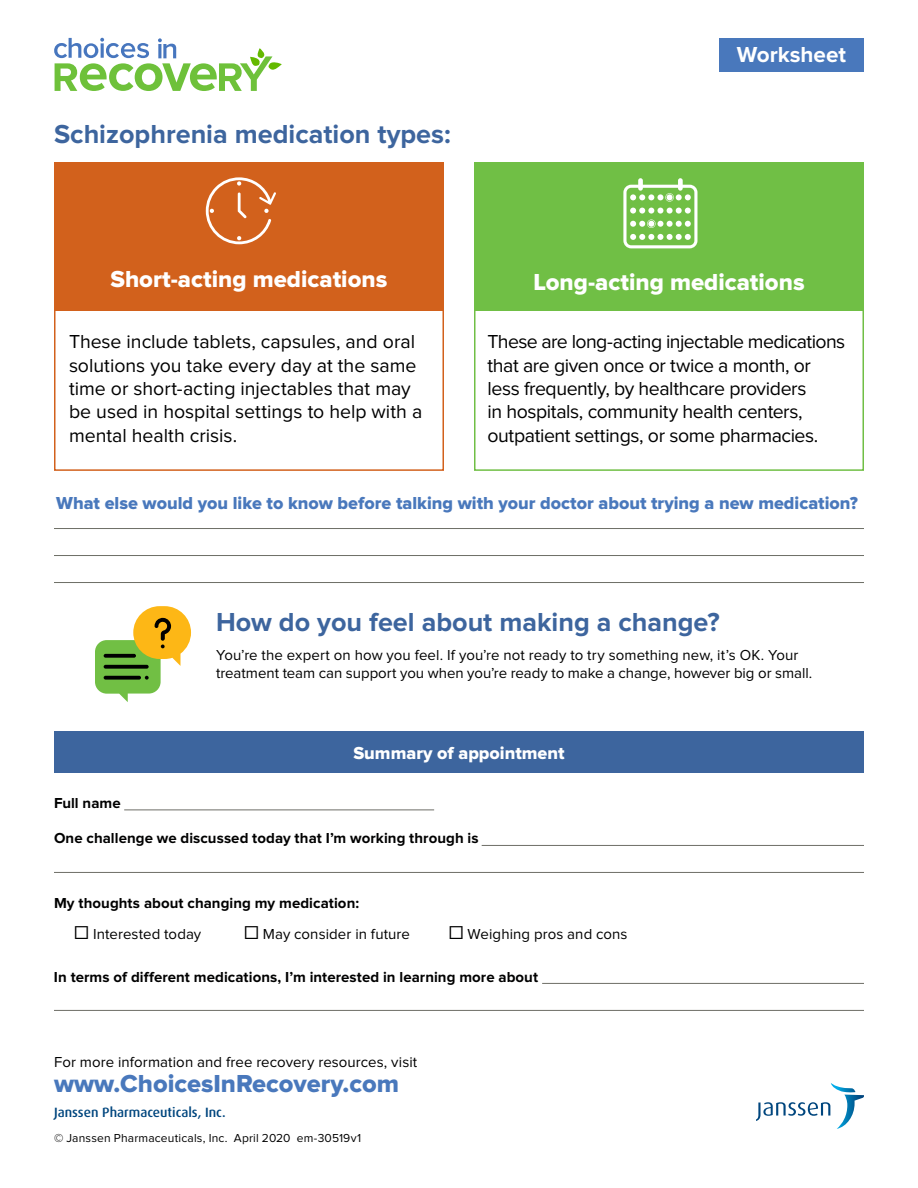
<style>
.page{position:relative;width:918px;height:1188px;background:#fff}
.page>*{position:absolute;margin:0;border:0;box-sizing:border-box;transform-origin:0 0}
.t1{font:700 27px "Proxima Nova";color:#3d659e}
.t2{font:25.5px "Proxima Nova Extrabld";color:#4978bc}
.t3{font:24px "Proxima Nova Extrabld";color:#fff}
.t4{font:700 22.5px "Proxima Nova";color:#fff}
.t5{font:19.5px/23.4px "Proxima Nova";letter-spacing:-.015em;color:#000101}
.t6{font:18px "Proxima Nova Extrabld";color:#4978bc}
.t7{font:18px "Proxima Nova Extrabld";color:#fff}
.t8{font:15px/18px "Proxima Nova";letter-spacing:.005em;color:#000101}
.t9{font:700 15px/30.8px "Proxima Nova";letter-spacing:.005em;color:#000101}
.t10{font:500 13.5px "Dax OT";color:#00467e}
.t11{font:12px "Proxima Nova";letter-spacing:.015em;color:#000101}
.s1{font-weight:400;font-size:22.5px}
.s2{font-weight:400}
.s3{font-size:22.5px}
</style>
<div class="page">
<div style="left:54px;top:731px;width:810px;height:42px;background:#3d659e"></div>
<div style="left:54px;top:162px;width:390px;height:148px;background:#d2611c"></div>
<div style="left:54px;top:234px;width:390px;height:237px;border:2px solid #d2611c"></div>
<svg style="left:206px;top:177px;width:70px;height:67px"></svg>
<div style="left:474px;top:233px;width:390px;height:238px;border:2px solid #70bf45"></div>
<hr style="left:54px;top:528px;width:810px;height:1px;background:#6d6e66">
<hr style="left:54px;top:555px;width:810px;height:1px;background:#6d6e66">
<hr style="left:54px;top:582px;width:810px;height:1px;background:#6d6e66">
<svg style="left:95px;top:606px;width:96px;height:96px"></svg>
<svg style="left:104px;top:676px;width:37px;height:4px"></svg>
<svg style="left:104px;top:654px;width:32px;height:4px"></svg>
<svg style="left:756px;top:1083px;width:108px;height:46px"></svg>
<div style="left:474px;top:162px;width:390px;height:148px;background:#70bf45"></div>
<div style="left:638px;top:178px;width:5px;height:13px;background:#fff;border-radius:2px"></div>
<div style="left:678px;top:178px;width:5px;height:13px;background:#fff;border-radius:2px"></div>
<svg style="left:623px;top:185px;width:74px;height:63px"></svg>
<div style="left:719px;top:38px;width:145px;height:34px;background:#4978bc"></div>
<svg style="left:54px;top:38px;width:228px;height:53px"></svg>
<hr style="left:482px;top:845px;width:382px;height:1px;background:#6d6e66">
<hr style="left:54px;top:872px;width:810px;height:1px;background:#6d6e66">
<hr style="left:542px;top:983px;width:322px;height:1px;background:#6d6e66">
<hr style="left:54px;top:1010px;width:810px;height:1px;background:#6d6e66">
<hr style="left:124px;top:810px;width:310px;height:1px;background:#6d6e66">
<h1 class="t1" style="left:54px;top:118px;width:398px">Schizophrenia medication types:</h1>
<p class="t3" style="left:110px;top:265px;width:278px">Short-acting medications</p>
<p class="t4" style="left:737px;top:41px;width:111px">Worksheet</p>
<p class="t3" style="left:533px;top:268px;width:273px">Long-acting medications</p>
<p class="t5" style="left:69px;top:331px;width:355px">These include tablets, capsules, and oral solutions you take every day at the same time or short-acting injectables that may be used in hospital settings to help with a mental health crisis.</p>
<p class="t5" style="left:488px;top:331px;width:359px">These are long-acting injectable medications that are given once or twice a month, or less frequently, by healthcare providers<br>in hospitals, community health centers, outpatient settings, or some pharmacies.</p>
<p class="t6" style="left:56px;top:493px;width:803px">What else would you like to know before talking with your doctor about trying a new medication?</p>
<h1 class="t1" style="left:216px;top:607px;width:505px">How do you feel about making a change?</h1>
<p class="t8" style="left:216px;top:646px;width:598px">You’re the expert on how you feel. If you’re not ready to try something new, it’s OK. Your treatment team can support you when you’re ready to make a change, however big or small.</p>
<p class="t7" style="left:353px;top:743px;width:213px">Summary of appointment</p>
<p class="t9" style="left:54px;top:788px;width:68px">Full name</p>
<p class="t9" style="left:54px;top:823px;width:426px">One challenge we discussed today that I’m working through is</p>
<p class="t9" style="left:74px;top:888px;width:286px;text-indent:-20px">My thoughts about changing my medication: <span class="s1">☐</span> <span class="s2">Interested today</span></p>
<p class="t8" style="left:244px;top:925px;width:167px"><span class="s3">☐</span> May consider in future</p>
<p class="t8" style="left:449px;top:925px;width:180px"><span class="s3">☐</span> Weighing pros and cons</p>
<p class="t9" style="left:54px;top:962px;width:486px">In terms of different medications, I’m interested in learning more about</p>
<p class="t8" style="left:54px;top:1054px;width:365px">For more information and free recovery resources, visit</p>
<h2 class="t2" style="left:54px;top:1069px;width:347px">www.ChoicesInRecovery.com</h2>
<p class="t10" style="left:54px;top:1104px;width:173px">Janssen Pharmaceuticals, Inc.</p>
<p class="t11" style="left:54px;top:1131px;width:309px">© Janssen Pharmaceuticals, Inc. April 2020 em-30519v1</p>
</div>
